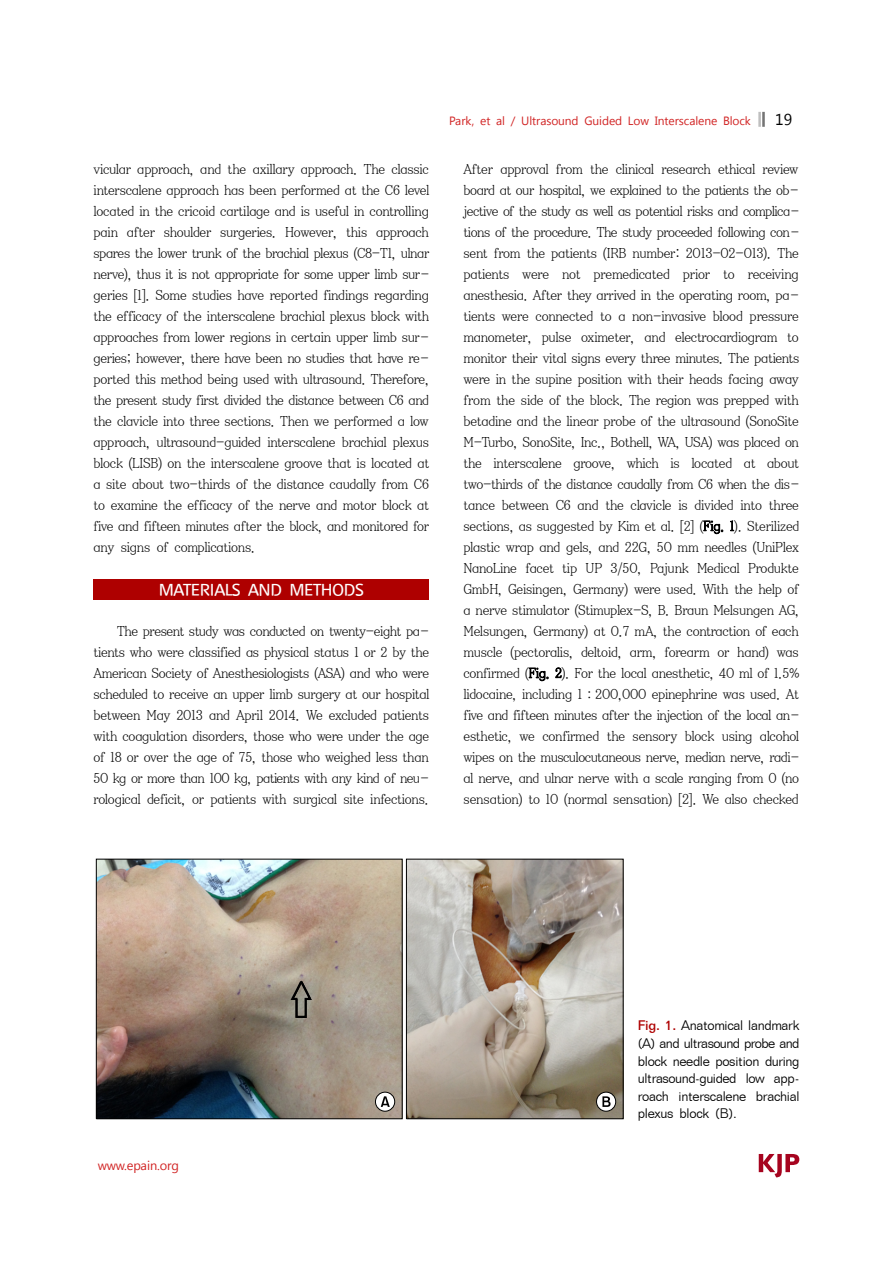
<style>
.page{position:relative;width:893px;height:1263px;background:#fff}
.page>*{position:absolute;margin:0;border:0;box-sizing:border-box;transform-origin:0 0}
.t1{font:16.5px "Moebius Korea";letter-spacing:-.035em;color:#fff}
.t2{font:15.75px "Segoe UI";color:#000}
.t3{font:14.55px/21px "YDIY Mj O220";letter-spacing:-.015em;color:#000;text-align:justify;scale:.9 1}
.t4{font:13.5px/17.5px "Folio Lt BT";letter-spacing:-.025em;color:#000;text-align:justify}
.t5{font:12.75px "Segoe UI";letter-spacing:-.015em;color:#d12424}
.t6{font:12px "Segoe UI";letter-spacing:-.01em;color:#d12424}
.s1{font-family:"TTC9 AABE0 Ct CID"}
.s2{font-family:"Folio Md BT";color:#ae0000}
</style>
<div class="page">
<svg style="left:758px;top:1154px;width:20px;height:24px"></svg>
<svg style="left:759px;top:1154px;width:40px;height:23px"></svg>
<hr style="left:758px;top:112px;width:3px;height:15px;background:#bfbfbf">
<hr style="left:762px;top:112px;width:3px;height:15px;background:#747474">
<img style="left:98px;top:861px;width:302px;height:256px">
<div style="left:96px;top:859px;width:306px;height:260px;border:1px solid #000"></div>
<img style="left:408px;top:861px;width:213px;height:256px">
<div style="left:406px;top:859px;width:217px;height:260px;border:1px solid #000"></div>
<svg style="left:375px;top:1092px;width:20px;height:19px"></svg>
<div style="left:375px;top:1092px;width:20px;height:19px;border:1px solid #000;border-radius:50%"></div>
<svg style="left:381px;top:1096px;width:9px;height:11px"></svg>
<svg style="left:596px;top:1092px;width:20px;height:19px"></svg>
<div style="left:596px;top:1092px;width:20px;height:19px;border:1px solid #000;border-radius:50%"></div>
<svg style="left:602px;top:1096px;width:8px;height:11px"></svg>
<svg style="left:289px;top:979px;width:24px;height:40px"></svg>
<div style="left:94px;top:579px;width:335px;height:21px;background:#ae0000"></div>
<p class="t3" style="left:94px;top:159px;width:375px">vicular approach, and the axillary approach. The classic interscalene approach has been performed at the C6 level located in the cricoid cartilage and is useful in controlling pain after shoulder surgeries. However, this approach spares the lower trunk of the brachial plexus (C8-T1, ulnar nerve), thus it is not appropriate for some upper limb sur&shy;geries [1]. Some studies have reported findings regarding the efficacy of the interscalene brachial plexus block with approaches from lower regions in certain upper limb sur&shy;geries; however, there have been no studies that have re&shy;ported this method being used with ultrasound. Therefore, the present study first divided the distance between C6 and the clavicle into three sections. Then we performed a low approach, ultrasound-guided interscalene brachial plexus block (LISB) on the interscalene groove that is located at a site about two-thirds of the distance caudally from C6 to examine the efficacy of the nerve and motor block at five and fifteen minutes after the block, and monitored for any signs of complications.</p>
<p class="t1" style="left:159px;top:581px;width:207px">MATERIALS AND METHODS</p>
<p class="t3" style="left:94px;top:621px;width:375px;text-indent:23px">The present study was conducted on twenty-eight pa&shy;tients who were classified as physical status 1 or 2 by the American Society of Anesthesiologists (ASA) and who were scheduled to receive an upper limb surgery at our hospital between May 2013 and April 2014. We excluded patients with coagulation disorders, those who were under the age of 18 or over the age of 75, those who weighed less than 50 kg or more than 100 kg, patients with any kind of neu&shy;rological deficit, or patients with surgical site infections.</p>
<p class="t6" style="left:449px;top:112px;width:303px">Park, et al / Ultrasound Guided Low Interscalene Block</p>
<p class="t2" style="left:775px;top:108px;width:18px">19</p>
<p class="t3" style="left:463px;top:159px;width:375px">After approval from the clinical research ethical review board at our hospital, we explained to the patients the ob&shy;jective of the study as well as potential risks and complica&shy;tions of the procedure. The study proceeded following con&shy;sent from the patients (IRB number: 2013-02-013). The patients were not premedicated prior to receiving anesthesia. After they arrived in the operating room, pa&shy;tients were connected to a non-invasive blood pressure manometer, pulse oximeter, and electrocardiogram to monitor their vital signs every three minutes. The patients were in the supine position with their heads facing away from the side of the block. The region was prepped with betadine and the linear probe of the ultrasound (SonoSite M-Turbo, SonoSite, Inc., Bothell, WA, USA) was placed on the interscalene groove, which is located at about two-thirds of the distance caudally from C6 when the dis&shy;tance between C6 and the clavicle is divided into three sections, as suggested by Kim et al. [2] (Fig. 1). Sterilized plastic wrap and gels, and 22G, 50 mm needles (UniPlex NanoLine facet tip UP 3/50, Pajunk Medical Produkte GmbH, Geisingen, Germany) were used. With the help of a nerve stimulator (Stimuplex-S, B. Braun Melsungen AG, Melsungen, Germany) at 0.7 mA, the contraction of each muscle (pectoralis, deltoid, arm, forearm or hand) was confirmed (Fig. 2). For the local anesthetic, 40 ml of 1.5% lidocaine, including 1<span class="s1">：</span>200,000 epinephrine was used. At five and fifteen minutes after the injection of the local an&shy;esthetic, we confirmed the sensory block using alcohol wipes on the musculocutaneous nerve, median nerve, radi&shy;al nerve, and ulnar nerve with a scale ranging from 0 (no sensation) to 10 (normal sensation) [2]. We also checked</p>
<p class="t5" style="left:98px;top:1157px;width:83px">www.epain.org</p>
<p class="t4" style="left:638px;top:1017px;width:163px"><span class="s2">Fig. 1.</span> Anatomical landmark (A) and ultrasound probe and block needle position during ultrasound-guided low app&shy;roach interscalene brachial plexus block (B).</p>
</div>
